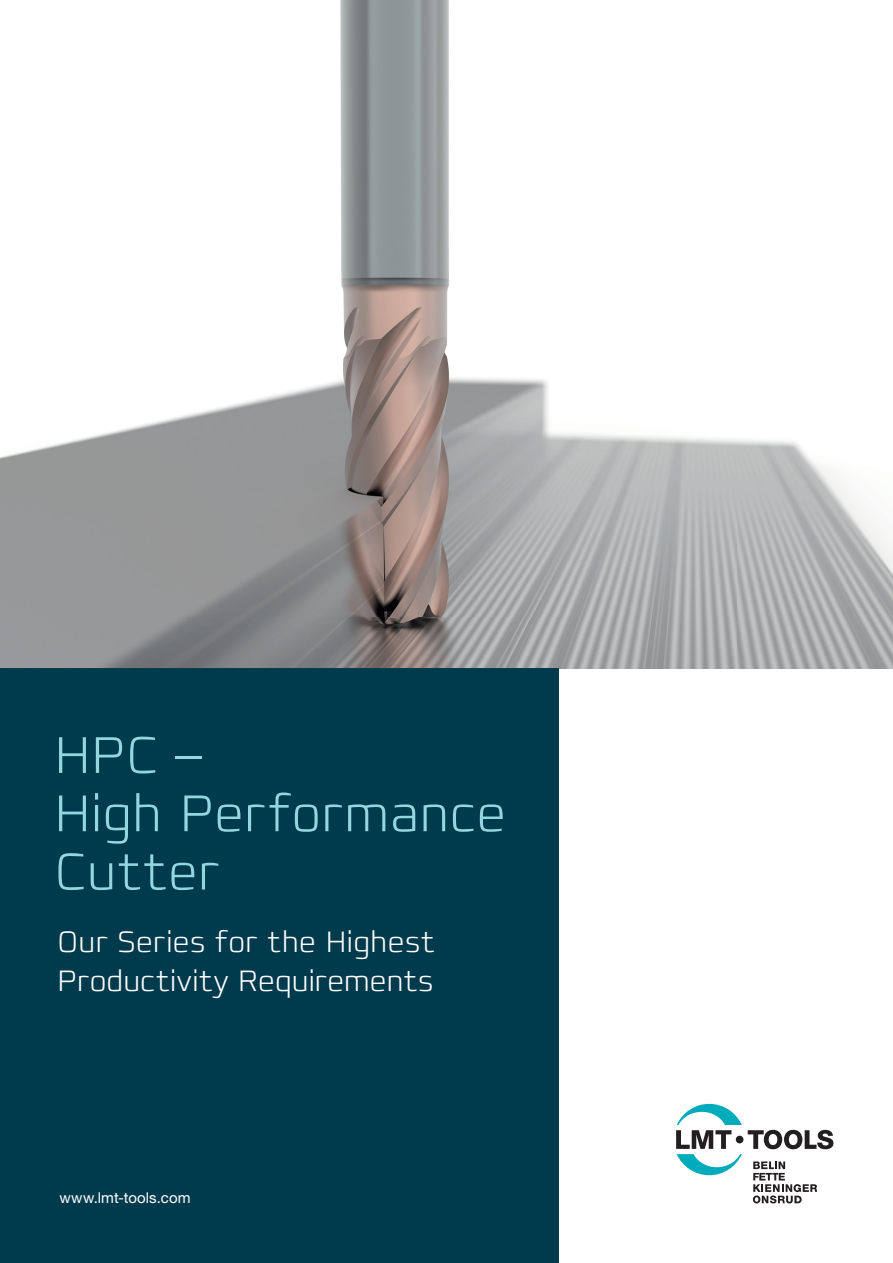
<style>
.page{position:relative;width:893px;height:1263px;background:#fff}
.page>*{position:absolute;margin:0;border:0;box-sizing:border-box;transform-origin:0 0}
.t1{font:200 52.5px/58.3px "Francker Std";letter-spacing:.015em;color:#93d6df}
.t2{font:200 30px/39px "Francker Std";letter-spacing:.015em;color:#fff}
.t3{font:15px "Helvetica Neue LT Pro";letter-spacing:.005em;color:#fff}
</style>
<div class="page">
<img style="left:0;top:0;width:893px;height:669px">
<div style="left:0;top:669px;width:558px;height:594px;background:#003a4d"></div>
<svg style="left:753px;top:1161px;width:64px;height:42px"></svg>
<div style="left:736px;top:1136px;width:7px;height:7px;background:#231f20;border-radius:50%"></div>
<svg style="left:748px;top:1130px;width:85px;height:19px"></svg>
<svg style="left:676px;top:1104px;width:66px;height:71px"></svg>
<h1 class="t1" style="left:54px;top:731px;width:453px">HPC –<br>High Performance<br>Cutter</h1>
<p class="t2" style="left:58px;top:925px;width:378px">Our Series for the Highest<br>Productivity Requirements</p>
<p class="t3" style="left:60px;top:1193px;width:132px">www.lmt-tools.com</p>
</div>
